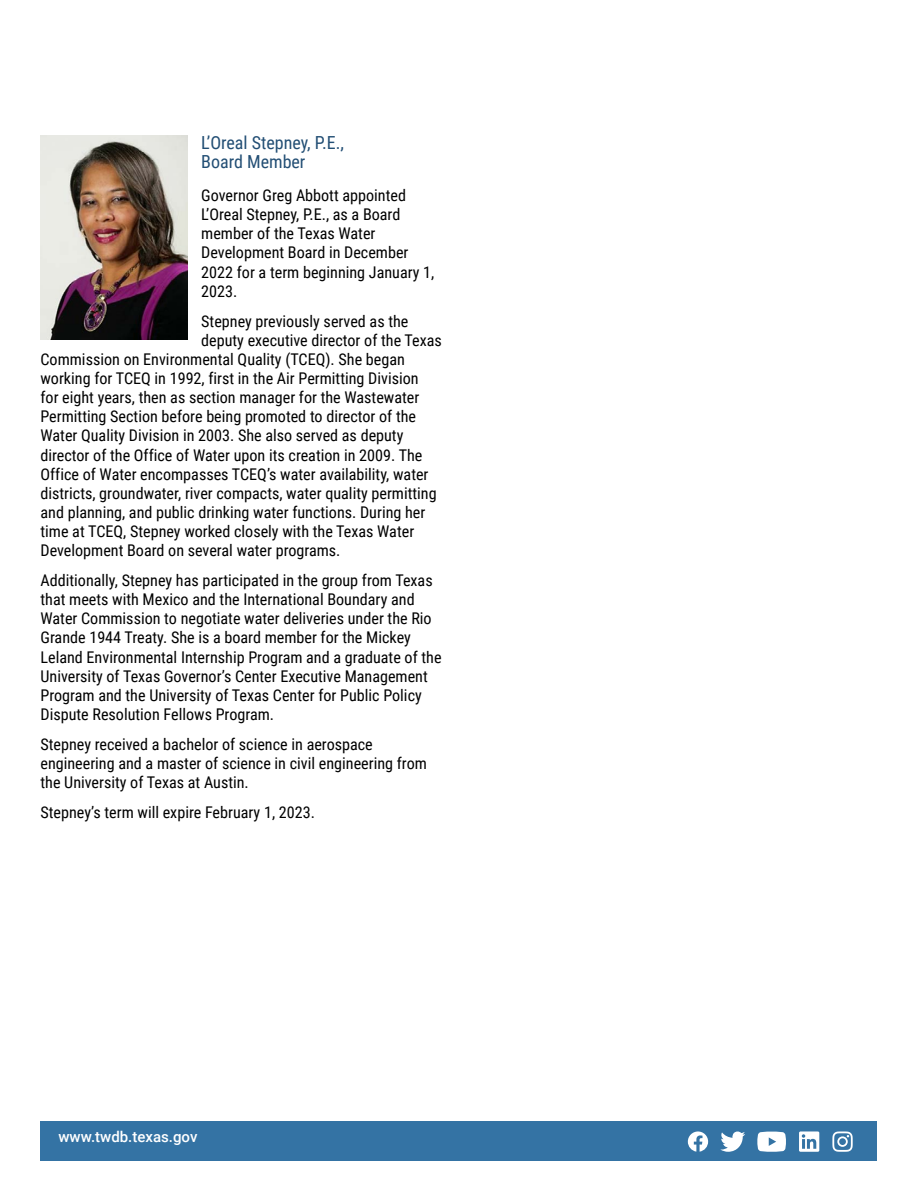
<style>
.page{position:relative;width:918px;height:1188px;background:#fff}
.page>*{position:absolute;margin:0;border:0;box-sizing:border-box;transform-origin:0 0}
.Body{font:18px/19.2px "Roboto Condensed";color:#224e74}
.Body-2{font:16.2px/19.2px "Roboto Condensed";color:#000}
.TWDB_URL_footer{font:500 15px "Roboto";color:#fff}
</style>
<div class="page">
<div style="left:40px;top:1122px;width:838px;height:39px;background:#3473a4"></div>
<svg style="left:688px;top:1131px;width:20px;height:21px"></svg>
<svg style="left:720px;top:1131px;width:25px;height:21px"></svg>
<svg style="left:757px;top:1132px;width:29px;height:20px"></svg>
<svg style="left:799px;top:1131px;width:20px;height:21px"></svg>
<svg style="left:832px;top:1131px;width:21px;height:21px"></svg>
<img style="left:40px;top:135px;width:148px;height:205px">
<p class="Body" style="left:201px;top:132px;width:144px">L’Oreal Stepney, P.E.,<br>Board Member</p>
<p class="Body-2" style="left:201px;top:185px;width:235px">Governor Greg Abbott appointed<br>L’Oreal Stepney, P.E., as a Board member of the Texas Water<br>Development Board in December<br>2022 for a term beginning January 1,<br>2023.</p>
<p class="Body-2" style="left:201px;top:311px;width:209px">Stepney previously served as the</p>
<p class="Body-2" style="left:201px;top:330px;width:242px">deputy executive director of the Texas</p>
<p class="Body-2" style="left:40px;top:349px;width:366px">Commission on Environmental Quality (TCEQ). She began</p>
<p class="Body-2" style="left:40px;top:368px;width:380px">working for TCEQ in 1992, first in the Air Permitting Division</p>
<p class="Body-2" style="left:40px;top:387px;width:380px">for eight years, then as section manager for the Wastewater</p>
<p class="Body-2" style="left:40px;top:406px;width:377px">Permitting Section before being promoted to director of the</p>
<p class="Body-2" style="left:40px;top:425px;width:364px">Water Quality Division in 2003. She also served as deputy</p>
<p class="Body-2" style="left:40px;top:445px;width:383px">director of the Office of Water upon its creation in 2009. The</p>
<p class="Body-2" style="left:40px;top:464px;width:390px">Office of Water encompasses TCEQ’s water availability, water</p>
<p class="Body-2" style="left:40px;top:483px;width:398px">districts, groundwater, river compacts, water quality permitting</p>
<p class="Body-2" style="left:40px;top:502px;width:386px">and planning, and public drinking water functions. During her</p>
<p class="Body-2" style="left:40px;top:521px;width:375px">time at TCEQ, Stepney worked closely with the Texas Water</p>
<p class="Body-2" style="left:40px;top:540px;width:302px">Development Board on several water programs.</p>
<p class="Body-2" style="left:40px;top:570px;width:403px">Additionally, Stepney has participated in the group from Texas that meets with Mexico and the International Boundary and Water Commission to negotiate water deliveries under the Rio Grande 1944 Treaty. She is a board member for the Mickey Leland Environmental Internship Program and a graduate of the University of Texas Governor’s Center Executive Management Program and the University of Texas Center for Public Policy Dispute Resolution Fellows Program.</p>
<p class="Body-2" style="left:40px;top:734px;width:388px">Stepney received a bachelor of science in aerospace engineering and a master of science in civil engineering from the University of Texas at Austin.</p>
<p class="Body-2" style="left:40px;top:802px;width:276px">Stepney’s term will expire February 1, 2023.</p>
<p class="TWDB_URL_footer" style="left:58px;top:1127px;width:140px">www.twdb.texas.gov</p>
</div>
